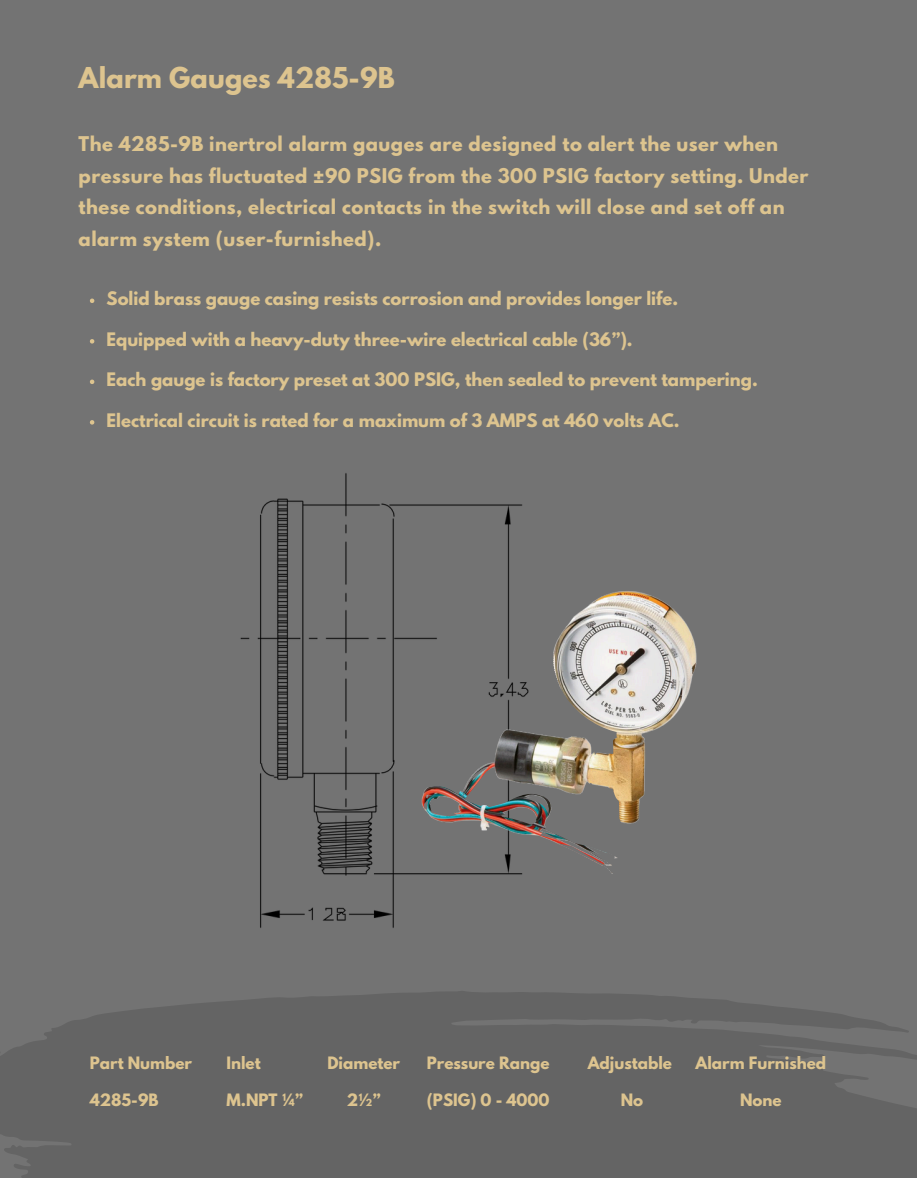
<style>
.page{position:relative;width:917px;height:1178px;background:#737373}
.page>*{position:absolute;margin:0;border:0;box-sizing:border-box;transform-origin:0 0}
.t1{font:700 25.5px "League Spartan";letter-spacing:.005em;color:#ddc48f}
.t2{font:700 18px/31.5px "League Spartan";letter-spacing:.025em;color:#ddc48f}
.t3{font:700 16.5px "League Spartan";color:#ddc48f}
.t4{font:700 15.15px "League Spartan";color:#ddc48f}
</style>
<div class="page">
<img style="left:240px;top:473px;width:283px;height:455px">
<img style="left:420px;top:582px;width:213px;height:257px">
<svg style="left:0;top:991px;width:917px;height:187px;fill:#646464"></svg>
<svg style="left:90px;top:299px;width:4px;height:4px"></svg>
<svg style="left:90px;top:339px;width:4px;height:5px"></svg>
<svg style="left:90px;top:380px;width:4px;height:4px"></svg>
<svg style="left:90px;top:420px;width:4px;height:5px"></svg>
<h1 class="t1" style="left:79px;top:65px;width:318px">Alarm Gauges 4285-9B</h1>
<p class="t2" style="left:79px;top:131px;width:731px">The 4285-9B inertrol alarm gauges are designed to alert the user when pressure has fluctuated ±90 PSIG from the 300 PSIG factory setting. Under these conditions, electrical contacts in the switch will close and set off an alarm system (user-furnished).</p>
<p class="t3" style="left:107px;top:290px;width:573px">Solid brass gauge casing resists corrosion and provides longer life.</p>
<p class="t3" style="left:107px;top:331px;width:528px">Equipped with a heavy-duty three-wire electrical cable (36”).</p>
<p class="t3" style="left:107px;top:371px;width:653px">Each gauge is factory preset at 300 PSIG, then sealed to prevent tampering.</p>
<p class="t3" style="left:107px;top:412px;width:574px">Electrical circuit is rated for a maximum of 3 AMPS at 460 volts AC.</p>
<p class="t4" style="left:90px;top:1055px;width:104px">Part Number</p>
<p class="t4" style="left:90px;top:1093px;width:70px">4285-9B</p>
<p class="t4" style="left:226px;top:1055px;width:36px">Inlet</p>
<p class="t4" style="left:226px;top:1093px;width:78px">M.NPT ¼”</p>
<p class="t4" style="left:327px;top:1055px;width:74px">Diameter</p>
<p class="t4" style="left:347px;top:1093px;width:35px">2½”</p>
<p class="t4" style="left:427px;top:1055px;width:124px">Pressure Range</p>
<p class="t4" style="left:427px;top:1093px;width:124px">(PSIG) 0 - 4000</p>
<p class="t4" style="left:588px;top:1055px;width:86px">Adjustable</p>
<p class="t4" style="left:621px;top:1093px;width:24px">No</p>
<p class="t4" style="left:696px;top:1055px;width:132px">Alarm Furnished</p>
<p class="t4" style="left:740px;top:1093px;width:43px">None</p>
</div>
